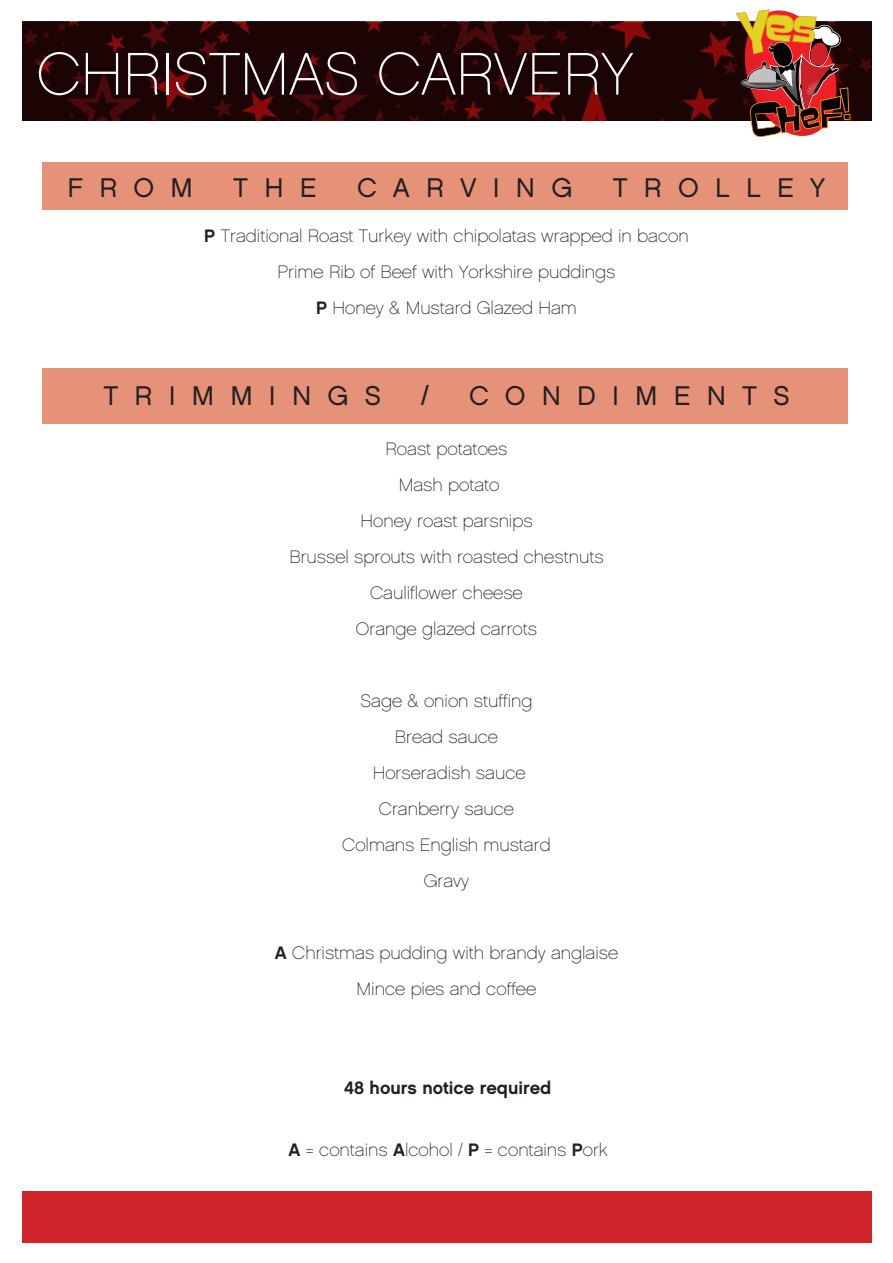
<style>
.page{position:relative;width:893px;height:1263px;background:#fff}
.page>*{position:absolute;margin:0;border:0;box-sizing:border-box;transform-origin:0 0}
.t1{font:60px "Chalet Paris Nineteen Sixty";color:#fff}
.t2{font:27px "Chalet London Nineteen Sixty";letter-spacing:.6em;color:#231f20}
.t3{font:18px/36px "Chalet Paris Nineteen Sixty";color:#231f20;text-align:center}
.t4{font:18px "Chalet New York Nineteen Sixty";color:#231f20}
.s1{font-family:"Chalet New York Nineteen Sixty"}
</style>
<div class="page">
<img style="left:22px;top:22px;width:850px;height:99px">
<div style="left:22px;top:1191px;width:850px;height:51px;background:#d1232a"></div>
<div style="left:43px;top:162px;width:805px;height:47px;background:#e59279"></div>
<div style="left:43px;top:368px;width:805px;height:55px;background:#e59279"></div>
<svg style="left:736px;top:9px;width:114px;height:129px;background:#9a5b45"></svg>
<h1 class="t1" style="left:37px;top:39px;width:174px">Christm</h1>
<h1 class="t1" style="left:289px;top:39px;width:273px">as Carvery</h1>
<h2 class="t2" style="left:67px;top:171px;width:127px">FROM</h2>
<h2 class="t2" style="left:233px;top:171px;width:85px">THE</h2>
<h2 class="t2" style="left:357px;top:171px;width:217px">CARVING</h2>
<h2 class="t2" style="left:613px;top:171px;width:214px">TROLLEY</h2>
<p class="t3" style="left:204px;top:218px;width:486px"><span class="s1">P</span> Traditional Roast Turkey with chipolatas wrapped in bacon<br>Prime Rib of Beef with Yorkshire puddings<br><span class="s1">P</span> Honey &amp; Mustard Glazed Ham</p>
<h2 class="t2" style="left:103px;top:379px;width:279px">TRIMMINGS</h2>
<h2 class="t2" style="left:421px;top:379px;width:9px">/</h2>
<h2 class="t2" style="left:469px;top:379px;width:322px">CONDIMENTS</h2>
<p class="t3" style="left:289px;top:431px;width:316px">Roast potatoes<br>Mash potato<br>Honey roast parsnips<br>Brussel sprouts with roasted chestnuts<br>Cauliflower cheese<br>Orange glazed carrots</p>
<p class="t3" style="left:342px;top:683px;width:210px">Sage &amp; onion stuffing<br>Bread sauce<br>Horseradish sauce<br>Cranberry sauce<br>Colmans English mustard<br>Gravy</p>
<p class="t3" style="left:275px;top:935px;width:345px"><span class="s1">A</span> Christmas pudding with brandy anglaise<br>Mince pies and coffee</p>
<p class="t4" style="left:344px;top:1076px;width:209px">48 hours notice required</p>
<p class="t3" style="left:288px;top:1131px;width:321px"><span class="s1">A</span> = contains <span class="s1">A</span>lcohol / <span class="s1">P</span> = contains <span class="s1">P</span>ork</p>
</div>
